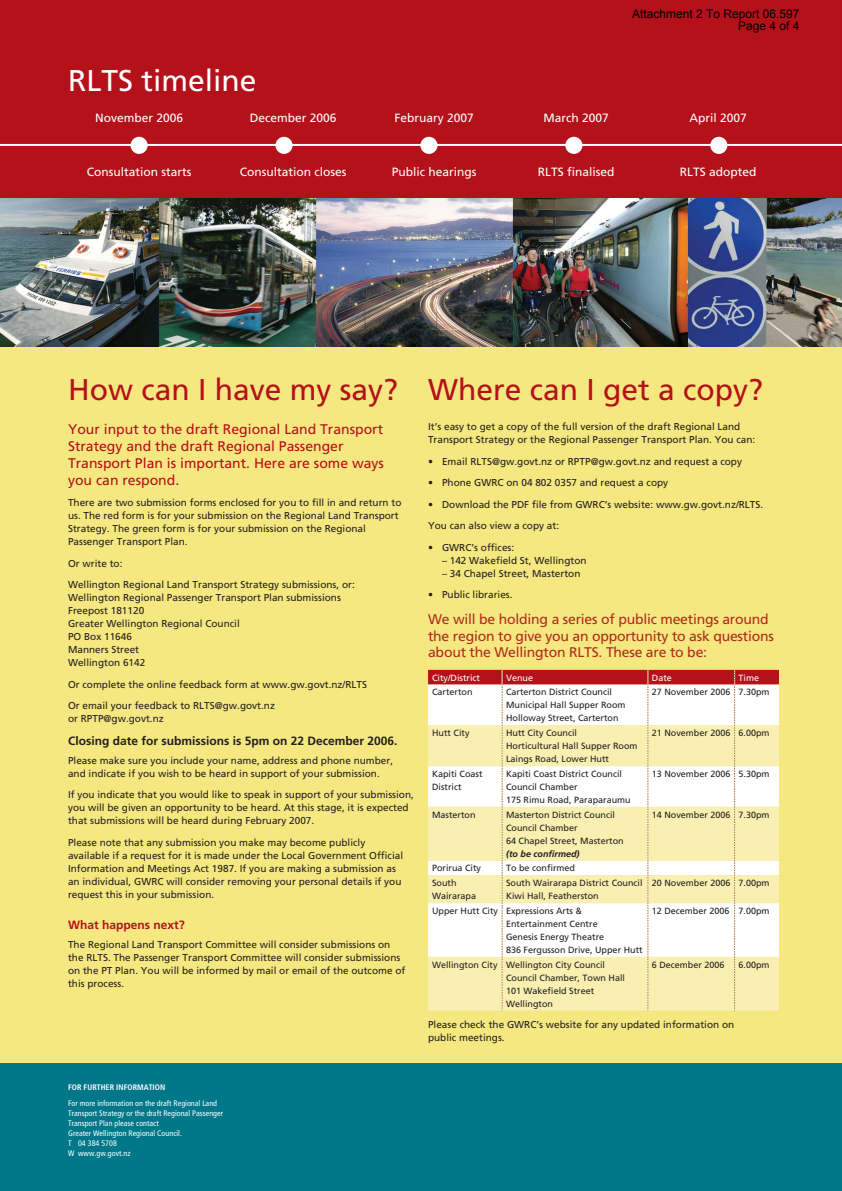
<style>
.page{position:relative;width:842px;height:1191px;background:#fff}
.page>*{position:absolute;margin:0;border:0;box-sizing:border-box;transform-origin:0 0}
.t1{font:30px "Frutiger";color:#b5111a}
.t2{font:30px "Frutiger";color:#fff}
.t3{font:14px/16.8px "Frutiger";color:#b5111a}
.t4{font:14px/16.8px "Frutiger";letter-spacing:-.015em;color:#b12c1b}
.t5{font:12px "Frutiger";color:#fff}
.t6{font:700 12px "Frutiger";color:#231f20}
.t7{font:12px/12px "Arial";color:#000;text-align:right}
.t8{font:700 12px "Frutiger";color:#b5111a}
.t9{font:10px/13px "Frutiger";color:#231f20}
.t10{font:9px/13px "Frutiger";color:#231f20}
.t11{font:9px "Frutiger";color:#fff}
.t12{font:italic 700 9px "Frutiger";color:#231f20}
.t13{font:condensed 8px/10px "Frutiger";letter-spacing:.005em;color:#fff}
.t14{font:700 condensed 8px "Frutiger";letter-spacing:.005em;color:#fff}
</style>
<div class="page">
<div style="left:0;top:0;width:842px;height:1120px;background:#f5e881"></div>
<div style="left:0;top:0;width:842px;height:345px;background:#b5111a"></div>
<div style="left:0;top:1063px;width:842px;height:128px;background:#00788a"></div>
<img style="left:0;top:199px;width:842px;height:147px">
<hr style="left:0;top:144px;width:842px;height:2px;background:#fff">
<div style="left:131px;top:137px;width:17px;height:17px;background:#fff;border-radius:50%"></div>
<div style="left:275px;top:137px;width:18px;height:17px;background:#fff;border-radius:50%"></div>
<div style="left:420px;top:137px;width:18px;height:17px;background:#fff;border-radius:50%"></div>
<div style="left:565px;top:137px;width:17px;height:17px;background:#fff;border-radius:50%"></div>
<div style="left:710px;top:137px;width:17px;height:17px;background:#fff;border-radius:50%"></div>
<svg style="left:428px;top:670px;width:351px;height:341px;background:#f7ebcb"></svg>
<p class="t7" style="left:632px;top:8px;width:169px">Attachment 2 To Report 06.597<br>Page 4 of 4</p>
<h1 class="t2" style="left:68px;top:68px;width:190px">RLTS timeline</h1>
<p class="t5" style="left:95px;top:113px;width:90px">November 2006</p>
<p class="t5" style="left:250px;top:113px;width:88px">December 2006</p>
<p class="t5" style="left:394px;top:113px;width:81px">February 2007</p>
<p class="t5" style="left:543px;top:113px;width:67px">March 2007</p>
<p class="t5" style="left:689px;top:113px;width:59px">April 2007</p>
<p class="t5" style="left:87px;top:167px;width:106px">Consultation starts</p>
<p class="t5" style="left:240px;top:167px;width:108px">Consultation closes</p>
<p class="t5" style="left:392px;top:167px;width:86px">Public hearings</p>
<p class="t5" style="left:538px;top:167px;width:78px">RLTS finalised</p>
<p class="t5" style="left:680px;top:167px;width:78px">RLTS adopted</p>
<h1 class="t1" style="left:68px;top:378px;width:332px">How can I have my say?</h1>
<h2 class="t3" style="left:68px;top:422px;width:317px">Your input to the draft Regional Land Transport Strategy and the draft Regional Passenger Transport Plan is important. Here are some ways you can respond.</h2>
<p class="t9" style="left:68px;top:497px;width:335px">There are two submission forms enclosed for you to fill in and return to us. The red form is for your submission on the Regional Land Transport Strategy. The green form is for your submission on the Regional Passenger Transport Plan.</p>
<p class="t9" style="left:68px;top:553px;width:288px;line-height:21.5px">Or write to:<br>Wellington Regional Land Transport Strategy submissions, or:</p>
<p class="t9" style="left:68px;top:592px;width:274px">Wellington Regional Passenger Transport Plan submissions<br>Freepost 181120<br>Greater Wellington Regional Council<br>PO Box 11646<br>Manners Street<br>Wellington 6142</p>
<p class="t9" style="left:68px;top:674px;width:300px;line-height:21.5px">Or complete the online feedback form at www.gw.govt.nz/RLTS<br>Or email your feedback to RLTS@gw.govt.nz</p>
<p class="t9" style="left:68px;top:713px;width:97px">or RPTP@gw.govt.nz</p>
<p class="t6" style="left:68px;top:736px;width:331px">Closing date for submissions is 5pm on 22 December 2006.</p>
<p class="t9" style="left:68px;top:755px;width:327px">Please make sure you include your name, address and phone number, and indicate if you wish to be heard in support of your submission.</p>
<p class="t9" style="left:68px;top:789px;width:347px">If you indicate that you would like to speak in support of your submission, you will be given an opportunity to be heard. At this stage, it is expected that submissions will be heard during February 2007.</p>
<p class="t9" style="left:68px;top:837px;width:337px">Please note that any submission you make may become publicly available if a request for it is made under the Local Government Official Information and Meetings Act 1987. If you are making a submission as an individual, GWRC will consider removing your personal details if you request this in your submission.</p>
<p class="t8" style="left:68px;top:920px;width:118px">What happens next?</p>
<p class="t9" style="left:68px;top:939px;width:339px">The Regional Land Transport Committee will consider submissions on the RLTS. The Passenger Transport Committee will consider submissions on the PT Plan. You will be informed by mail or email of the outcome of this process.</p>
<h1 class="t1" style="left:428px;top:378px;width:337px">Where can I get a copy?</h1>
<p class="t9" style="left:428px;top:421px;width:329px">It’s easy to get a copy of the full version of the draft Regional Land<br>Transport Strategy or the Regional Passenger Transport Plan. You can:</p>
<p class="t9" style="left:428px;top:456px;width:315px">• Email RLTS@gw.govt.nz or RPTP@gw.govt.nz and request a copy</p>
<p class="t9" style="left:428px;top:477px;width:242px">• Phone GWRC on 04 802 0357 and request a copy</p>
<p class="t9" style="left:428px;top:495px;width:337px;line-height:21.5px">• Download the PDF file from GWRC’s website: www.gw.govt.nz/RLTS.<br>You can also view a copy at:</p>
<p class="t9" style="left:428px;top:542px;width:88px">• GWRC’s offices:</p>
<p class="t9" style="left:442px;top:555px;width:146px">– 142 Wakefield St, Wellington</p>
<p class="t9" style="left:442px;top:568px;width:140px">– 34 Chapel Street, Masterton</p>
<p class="t9" style="left:428px;top:589px;width:86px">• Public libraries.</p>
<h2 class="t4" style="left:428px;top:612px;width:347px">We will be holding a series of public meetings around the region to give you an opportunity to ask questions about the Wellington RLTS. These are to be:</h2>
<p class="t11" style="left:432px;top:674px;width:50px">City/District</p>
<p class="t11" style="left:506px;top:674px;width:29px">Venue</p>
<p class="t11" style="left:652px;top:674px;width:22px">Date</p>
<p class="t11" style="left:739px;top:674px;width:22px">Time</p>
<p class="t10" style="left:432px;top:686px;width:42px">Carterton</p>
<p class="t10" style="left:506px;top:686px;width:121px">Carterton District Council<br>Municipal Hall Supper Room<br>Holloway Street, Carterton</p>
<p class="t10" style="left:652px;top:686px;width:119px">27 November 2006 7.30pm</p>
<p class="t10" style="left:432px;top:727px;width:39px">Hutt City</p>
<p class="t10" style="left:506px;top:727px;width:133px">Hutt City Council<br>Horticultural Hall Supper Room<br>Laings Road, Lower Hutt</p>
<p class="t10" style="left:652px;top:727px;width:119px">21 November 2006 6.00pm</p>
<p class="t10" style="left:432px;top:768px;width:52px">Kapiti Coast<br>District</p>
<p class="t10" style="left:506px;top:768px;width:126px">Kapiti Coast District Council<br>Council Chamber<br>175 Rimu Road, Paraparaumu</p>
<p class="t10" style="left:652px;top:768px;width:119px">13 November 2006 5.30pm</p>
<p class="t10" style="left:432px;top:809px;width:45px">Masterton</p>
<p class="t10" style="left:506px;top:809px;width:119px">Masterton District Council<br>Council Chamber<br>64 Chapel Street, Masterton</p>
<p class="t12" style="left:506px;top:850px;width:75px">(to be confirmed)</p>
<p class="t10" style="left:652px;top:809px;width:119px">14 November 2006 7.30pm</p>
<p class="t10" style="left:432px;top:862px;width:51px">Porirua City</p>
<p class="t10" style="left:506px;top:862px;width:71px">To be confirmed</p>
<p class="t10" style="left:432px;top:877px;width:46px">South<br>Wairarapa</p>
<p class="t10" style="left:506px;top:877px;width:138px">South Wairarapa District Council<br>Kiwi Hall, Featherston</p>
<p class="t10" style="left:652px;top:877px;width:119px">20 November 2006 7.00pm</p>
<p class="t10" style="left:506px;top:905px;width:138px;text-indent:-74px">Upper Hutt City Expressions Arts &amp;<br>Entertainment Centre<br>Genesis Energy Theatre<br>836 Fergusson Drive, Upper Hutt</p>
<p class="t10" style="left:652px;top:905px;width:119px">12 December 2006 7.00pm</p>
<p class="t10" style="left:506px;top:959px;width:121px;text-indent:-74px">Wellington City Wellington City Council<br>Council Chamber, Town Hall<br>101 Wakefield Street<br>Wellington</p>
<p class="t10" style="left:652px;top:959px;width:74px">6 December 2006</p>
<p class="t10" style="left:739px;top:959px;width:33px">6.00pm</p>
<p class="t9" style="left:428px;top:1019px;width:308px">Please check the GWRC’s website for any updated information on public meetings.</p>
<p class="t14" style="left:68px;top:1084px;width:99px">FOR FURTHER INFORMATION</p>
<p class="t13" style="left:68px;top:1099px;width:157px">For more information on the draft Regional Land Transport Strategy or the draft Regional Passenger Transport Plan please contact<br>Greater Wellington Regional Council.<br>T 04 384 5708<br>W www.gw.govt.nz</p>
</div>
